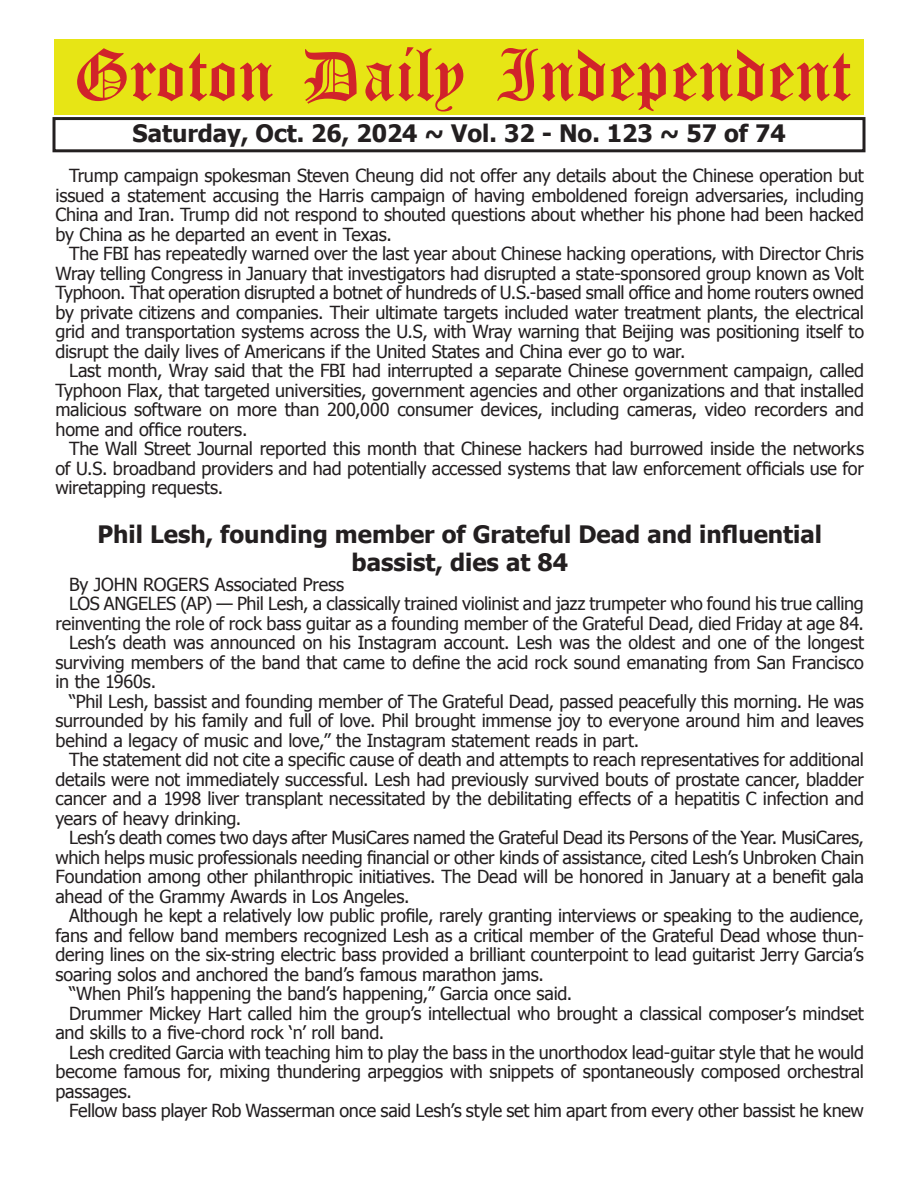
<style>
.page{position:relative;width:918px;height:1188px;background:#fff}
.page>*{position:absolute;margin:0;border:0;box-sizing:border-box;transform-origin:0 0}
.t1{font:54px "Old English Five";color:#d1232a}
.t2{font:700 24px/28.8px "Tahoma";color:#231f20;text-align:center}
.t3{font:18px/19.5px "Tahoma";letter-spacing:-.015em;color:#231f20;text-align:justify}
</style>
<div class="page">
<div style="left:52px;top:117px;width:814px;height:35px;border:3px solid #231f20"></div>
<div style="left:54px;top:40px;width:810px;height:75px;background:#e7e515"></div>
<h1 class="t1" style="left:73px;top:50px;width:779px">Groton Daily Independent</h1>
<h2 class="t2" style="left:132px;top:117px;width:655px">Saturday, Oct. 26, 2024 ~ Vol. 32 - No. 123 ~ 57 of 74</h2>
<p class="t3" style="left:56px;top:165px;width:810px;text-indent:14px">Trump campaign spokesman Steven Cheung did not offer any details about the Chinese operation but issued a statement accusing the Harris campaign of having emboldened foreign adversaries, including China and Iran. Trump did not respond to shouted questions about whether his phone had been hacked by China as he departed an event in Texas.</p>
<p class="t3" style="left:56px;top:243px;width:810px;text-indent:14px">The FBI has repeatedly warned over the last year about Chinese hacking operations, with Director Chris Wray telling Congress in January that investigators had disrupted a state-sponsored group known as Volt Typhoon. That operation disrupted a botnet of hundreds of U.S.-based small office and home routers owned by private citizens and companies. Their ultimate targets included water treatment plants, the electrical grid and transportation systems across the U.S, with Wray warning that Beijing was positioning itself to disrupt the daily lives of Americans if the United States and China ever go to war.</p>
<p class="t3" style="left:56px;top:360px;width:810px;text-indent:14px">Last month, Wray said that the FBI had interrupted a separate Chinese government campaign, called Typhoon Flax, that targeted universities, government agencies and other organizations and that installed malicious software on more than 200,000 consumer devices, including cameras, video recorders and home and office routers.</p>
<p class="t3" style="left:56px;top:438px;width:810px;text-indent:14px">The Wall Street Journal reported this month that Chinese hackers had burrowed inside the networks of U.S. broadband providers and had potentially accessed systems that law enforcement officials use for wiretapping requests.</p>
<h2 class="t2" style="left:97px;top:518px;width:726px">Phil Lesh, founding member of Grateful Dead and influential bassist, dies at 84</h2>
<p class="t3" style="left:69px;top:574px;width:277px">By JOHN ROGERS Associated Press</p>
<p class="t3" style="left:69px;top:593px;width:796px">LOS ANGELES (AP) — Phil Lesh, a classically trained violinist and jazz trumpeter who found his true calling</p>
<p class="t3" style="left:56px;top:613px;width:810px">reinventing the role of rock bass guitar as a founding member of the Grateful Dead, died Friday at age 84.</p>
<p class="t3" style="left:69px;top:632px;width:797px">Lesh’s death was announced on his Instagram account. Lesh was the oldest and one of the longest</p>
<p class="t3" style="left:56px;top:652px;width:810px">surviving members of the band that came to define the acid rock sound emanating from San Francisco</p>
<p class="t3" style="left:56px;top:671px;width:102px">in the 1960s.</p>
<p class="t3" style="left:69px;top:691px;width:796px">“Phil Lesh, bassist and founding member of The Grateful Dead, passed peacefully this morning. He was</p>
<p class="t3" style="left:56px;top:710px;width:810px">surrounded by his family and full of love. Phil brought immense joy to everyone around him and leaves</p>
<p class="t3" style="left:56px;top:730px;width:585px">behind a legacy of music and love,” the Instagram statement reads in part.</p>
<p class="t3" style="left:69px;top:749px;width:796px">The statement did not cite a specific cause of death and attempts to reach representatives for additional</p>
<p class="t3" style="left:56px;top:769px;width:810px">details were not immediately successful. Lesh had previously survived bouts of prostate cancer, bladder</p>
<p class="t3" style="left:56px;top:788px;width:810px">cancer and a 1998 liver transplant necessitated by the debilitating effects of a hepatitis C infection and</p>
<p class="t3" style="left:56px;top:808px;width:187px">years of heavy drinking.</p>
<p class="t3" style="left:69px;top:827px;width:796px">Lesh’s death comes two days after MusiCares named the Grateful Dead its Persons of the Year. MusiCares,</p>
<p class="t3" style="left:56px;top:847px;width:810px">which helps music professionals needing financial or other kinds of assistance, cited Lesh’s Unbroken Chain</p>
<p class="t3" style="left:56px;top:866px;width:810px">Foundation among other philanthropic initiatives. The Dead will be honored in January at a benefit gala</p>
<p class="t3" style="left:56px;top:886px;width:356px">ahead of the Grammy Awards in Los Angeles.</p>
<p class="t3" style="left:69px;top:905px;width:796px">Although he kept a relatively low public profile, rarely granting interviews or speaking to the audience,</p>
<p class="t3" style="left:56px;top:925px;width:810px">fans and fellow band members recognized Lesh as a critical member of the Grateful Dead whose thun-</p>
<p class="t3" style="left:56px;top:944px;width:810px">dering lines on the six-string electric bass provided a brilliant counterpoint to lead guitarist Jerry Garcia’s</p>
<p class="t3" style="left:56px;top:964px;width:490px">soaring solos and anchored the band’s famous marathon jams.</p>
<p class="t3" style="left:69px;top:983px;width:505px">“When Phil’s happening the band’s happening,” Garcia once said.</p>
<p class="t3" style="left:69px;top:1003px;width:796px">Drummer Mickey Hart called him the group’s intellectual who brought a classical composer’s mindset</p>
<p class="t3" style="left:56px;top:1022px;width:330px">and skills to a five-chord rock ‘n’ roll band.</p>
<p class="t3" style="left:69px;top:1042px;width:796px">Lesh credited Garcia with teaching him to play the bass in the unorthodox lead-guitar style that he would</p>
<p class="t3" style="left:56px;top:1061px;width:810px">become famous for, mixing thundering arpeggios with snippets of spontaneously composed orchestral</p>
<p class="t3" style="left:56px;top:1081px;width:78px">passages.</p>
<p class="t3" style="left:69px;top:1100px;width:796px">Fellow bass player Rob Wasserman once said Lesh’s style set him apart from every other bassist he knew</p>
</div>
